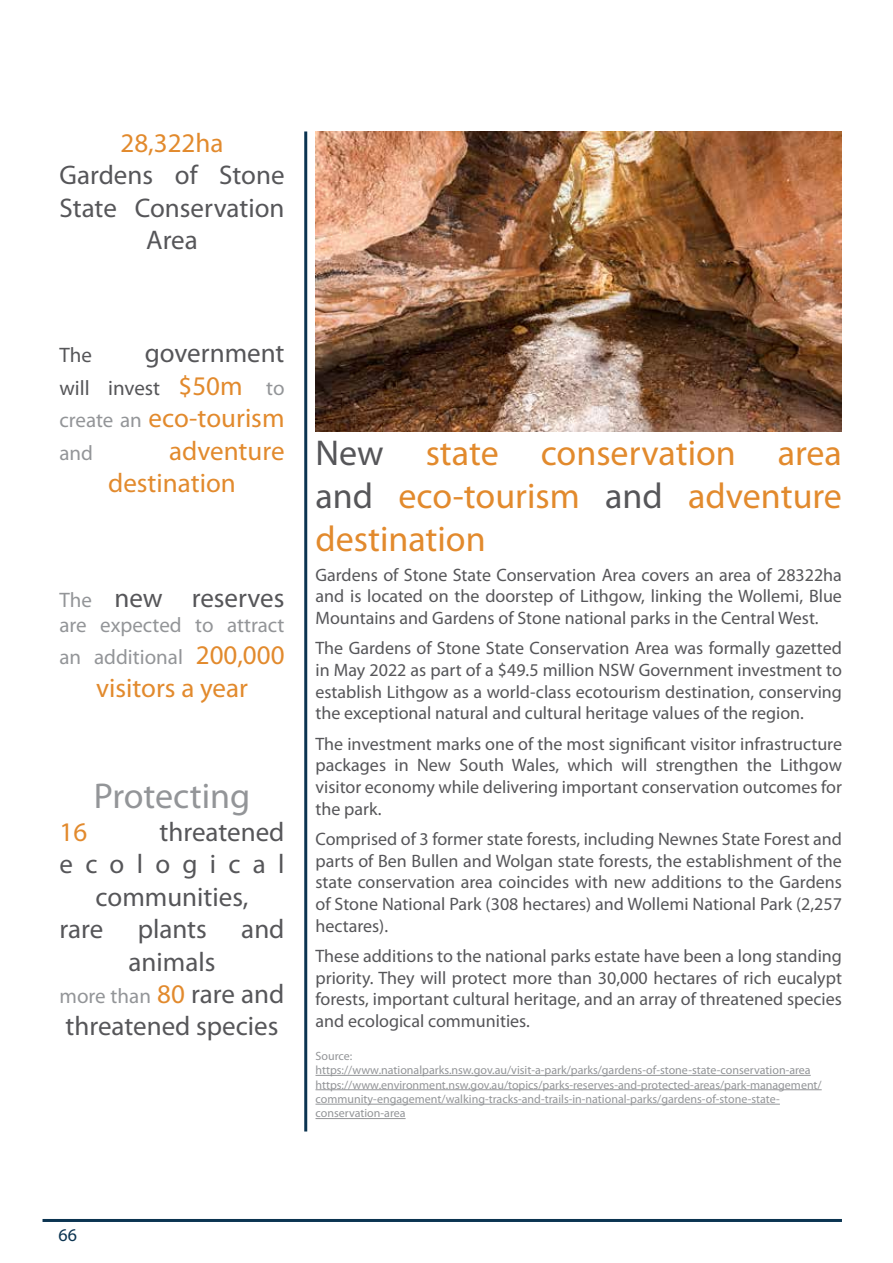
<style>
.page{position:relative;width:893px;height:1263px;background:#fff}
.page>*{position:absolute;margin:0;border:0;box-sizing:border-box;transform-origin:0 0}
.t1{font:36px/43.2px "Myriad Pro";color:#e28a2d;text-align:justify}
.t2{font:36px "Myriad Pro";color:#939598}
.t3{font:27px/32.4px "Myriad Pro";color:#565659;text-align:center}
.t4{font:27px/32.4px "Myriad Pro";color:#e28a2d}
.t5{font:27px "Myriad Pro";letter-spacing:.455em;color:#565659}
.t6{font:21px/32.4px "Myriad Pro";color:#939598}
.t7{font:21px "Myriad Pro";color:#565659}
.t8{font:18px/21.6px "Myriad Pro";color:#565659;text-align:justify}
.t9{font:18px "Myriad Pro";color:#0b3451}
.t10{font:12px/14.4px "Myriad Pro";color:#939598}
.s1{font-size:27px;color:#e28a2d}
.s2{color:#939598}
.s3{font-size:21px;color:#939598}
.s4{font-size:27px;color:#565659}
.s5{color:#565659}
</style>
<div class="page">
<hr style="left:43px;top:1219px;width:799px;height:3px;background:#0b3451">
<hr style="left:304px;top:131px;width:3px;height:1000px;background:#0b3451">
<img style="left:315px;top:131px;width:527px;height:300px">
<hr style="left:315px;top:1075px;width:496px;height:1px;background:#939598">
<hr style="left:315px;top:1089px;width:507px;height:1px;background:#939598">
<hr style="left:315px;top:1104px;width:465px;height:1px;background:#939598">
<hr style="left:315px;top:1118px;width:91px;height:1px;background:#939598">
<h2 class="t4" style="left:121px;top:126px;width:104px">28,322ha</h2>
<h2 class="t3" style="left:60px;top:158px;width:227px">Gardens of Stone<br>State Conservation<br>Area</h2>
<p class="t7" style="left:60px;top:342px;width:34px">The</p>
<h2 class="t3" style="left:145px;top:337px;width:141px">government</h2>
<p class="t7" style="left:60px;top:375px;width:227px">will invest <span class="s1">$50m</span> <span class="s2">to</span></p>
<h2 class="t4" style="left:60px;top:402px;width:226px"><span class="s3">create an</span> eco-tourism</h2>
<p class="t6" style="left:60px;top:436px;width:35px">and</p>
<h2 class="t4" style="left:108px;top:434px;width:178px;text-indent:61px">adventure destination</h2>
<h2 class="t3" style="left:60px;top:581px;width:226px"><span class="s3">The</span> new reserves</h2>
<p class="t6" style="left:60px;top:608px;width:227px">are expected to attract an additional <span class="s1">200,000</span></p>
<h2 class="t4" style="left:96px;top:671px;width:153px">visitors a year</h2>
<h1 class="t2" style="left:94px;top:774px;width:158px">Protecting</h1>
<h2 class="t4" style="left:60px;top:815px;width:29px">16</h2>
<h2 class="t3" style="left:160px;top:815px;width:126px">threatened</h2>
<h2 class="t5" style="left:60px;top:847px;width:227px">ecological</h2>
<h2 class="t3" style="left:96px;top:880px;width:154px">communities,</h2>
<h2 class="t3" style="left:60px;top:912px;width:45px">rare</h2>
<h2 class="t3" style="left:138px;top:912px;width:71px">plants</h2>
<h2 class="t3" style="left:241px;top:912px;width:45px">and</h2>
<h2 class="t3" style="left:129px;top:945px;width:88px">animals</h2>
<p class="t6" style="left:60px;top:979px;width:226px">more than <span class="s1">80</span> <span class="s4">rare and</span></p>
<h2 class="t3" style="left:66px;top:1010px;width:214px">threatened species</h2>
<h1 class="t1" style="left:315px;top:430px;width:528px"><span class="s5">New</span> state conservation area <span class="s5">and</span> eco-tourism <span class="s5">and</span> adventure destination</h1>
<p class="t8" style="left:315px;top:563px;width:528px">Gardens of Stone State Conservation Area covers an area of 28322ha and is located on the doorstep of Lithgow, linking the Wollemi, Blue Mountains and Gardens of Stone national parks in the Central West.</p>
<p class="t8" style="left:315px;top:637px;width:528px">The Gardens of Stone State Conservation Area was formally gazetted in May 2022 as part of a $49.5 million NSW Government investment to establish Lithgow as a world-class ecotourism destination, conserving the exceptional natural and cultural heritage values of the region.</p>
<p class="t8" style="left:315px;top:733px;width:528px">The investment marks one of the most significant visitor infrastructure packages in New South Wales, which will strengthen the Lithgow visitor economy while delivering important conservation outcomes for the park.</p>
<p class="t8" style="left:315px;top:828px;width:528px">Comprised of 3 former state forests, including Newnes State Forest and parts of Ben Bullen and Wolgan state forests, the establishment of the state conservation area coincides with new additions to the Gardens of Stone National Park (308 hectares) and Wollemi National Park (2,257 hectares).</p>
<p class="t8" style="left:315px;top:945px;width:528px">These additions to the national parks estate have been a long standing priority. They will protect more than 30,000 hectares of rich eucalypt forests, important cultural heritage, and an array of threatened species and ecological communities.</p>
<p class="t10" style="left:315px;top:1048px;width:508px">Source: https://www.nationalparks.nsw.gov.au/visit-a-park/parks/gardens-of-stone-state-conservation-area https://www.environment.nsw.gov.au/topics/parks-reserves-and-protected-areas/park-management/ community-engagement/walking-tracks-and-trails-in-national-parks/gardens-of-stone-state&shy;conservation-area</p>
<p class="t9" style="left:58px;top:1224px;width:20px">66</p>
</div>
